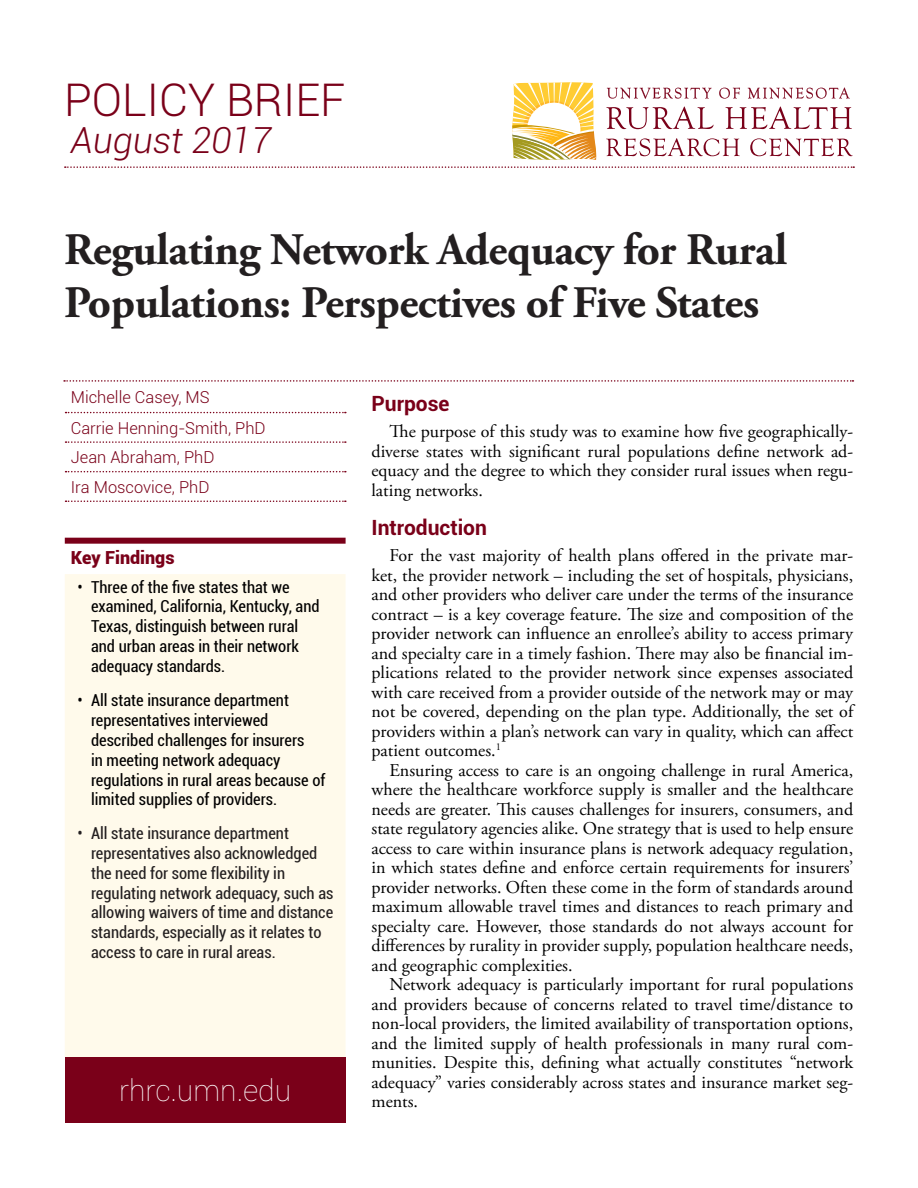
<style>
.page{position:relative;width:918px;height:1188px;background:#fff}
.page>*{position:absolute;margin:0;border:0;box-sizing:border-box;transform-origin:0 0}
.Headline{font:700 45px/52.5px "Adobe Garamond Pro";letter-spacing:-.01em;color:#231f20}
.t1{font:300 45px "Roboto";color:#7a0019}
.t2{font:italic 300 36px "Roboto";color:#7a0019}
.t3{font:100 30px "Roboto";color:#fff}
.Section_header{font:700 21px "Roboto";color:#7a0019}
.t4{font:18px/19.5px "Adobe Garamond Pro";color:#000;text-align:justify}
.t5{font:900 18px "Roboto";color:#7a0019}
.t6{font:condensed 16.5px/19.8px "Roboto";color:#000}
.t7{font:condensed 16.5px/19.8px "Roboto";color:#231f20}
.t8{font:300 16.5px "Roboto";color:#7a0019}
</style>
<div class="page">
<svg style="left:606px;top:107px;width:108px;height:22px"></svg>
<svg style="left:725px;top:107px;width:127px;height:22px"></svg>
<svg style="left:606px;top:138px;width:134px;height:18px"></svg>
<svg style="left:750px;top:138px;width:103px;height:18px"></svg>
<svg style="left:607px;top:88px;width:105px;height:11px"></svg>
<svg style="left:719px;top:88px;width:21px;height:11px"></svg>
<svg style="left:748px;top:87px;width:102px;height:12px"></svg>
<svg style="left:512px;top:82px;width:85px;height:78px"></svg>
<svg style="left:65px;top:166px;width:789px;height:2px"></svg>
<svg style="left:64px;top:380px;width:789px;height:2px"></svg>
<div style="left:65px;top:574px;width:281px;height:483px;background:#fffaeb"></div>
<div style="left:65px;top:1057px;width:281px;height:66px;background:#7a0019"></div>
<svg style="left:66px;top:412px;width:280px;height:1px"></svg>
<svg style="left:66px;top:441px;width:280px;height:2px"></svg>
<svg style="left:66px;top:471px;width:280px;height:1px"></svg>
<svg style="left:66px;top:501px;width:280px;height:1px"></svg>
<div style="left:65px;top:538px;width:281px;height:6px;background:#7a0019"></div>
<p class="t1" style="left:64px;top:68px;width:282px">POLICY BRIEF</p>
<p class="t2" style="left:71px;top:115px;width:202px">August 2017</p>
<p class="Headline" style="left:64px;top:224px;width:725px">Regulating Network Adequacy for Rural<br>Populations: Perspectives of Five States</p>
<p class="t8" style="left:71px;top:386px;width:140px">Michelle Casey, MS</p>
<p class="t8" style="left:71px;top:416px;width:196px">Carrie Henning-Smith, PhD</p>
<p class="t8" style="left:71px;top:446px;width:145px">Jean Abraham, PhD</p>
<p class="t8" style="left:71px;top:475px;width:140px">Ira Moscovice, PhD</p>
<p class="t5" style="left:71px;top:545px;width:105px">Key Findings</p>
<p class="t6" style="left:91px;top:576px;width:230px;text-indent:-14px">• Three of the five states that we examined, California, Kentucky, and<br>Texas, distinguish between rural and urban areas in their network adequacy standards.</p>
<p class="t6" style="left:91px;top:690px;width:236px;text-indent:-14px">• All state insurance department representatives interviewed described challenges for insurers<br>in meeting network adequacy regulations in rural areas because of limited supplies of providers.</p>
<p class="t7" style="left:91px;top:823px;width:244px;text-indent:-14px">• All state insurance department representatives also acknowledged the need for some flexibility in regulating network adequacy, such as allowing waivers of time and distance standards, especially as it relates to access to care in rural areas.</p>
<p class="t3" style="left:119px;top:1070px;width:173px">rhrc.umn.edu</p>
<p class="Section_header" style="left:372px;top:389px;width:80px">Purpose</p>
<p class="t4" style="left:372px;top:422px;width:483px;text-indent:18px">The purpose of this study was to examine how five geographically&shy;diverse states with significant rural populations define network ad&shy;equacy and the degree to which they consider rural issues when regu&shy;lating networks.</p>
<p class="Section_header" style="left:372px;top:512px;width:117px">Introduction</p>
<p class="t4" style="left:372px;top:546px;width:483px;text-indent:18px">For the vast majority of health plans offered in the private mar&shy;ket, the provider network – including the set of hospitals, physicians, and other providers who deliver care under the terms of the insurance contract – is a key coverage feature. The size and composition of the provider network can influence an enrollee’s ability to access primary and specialty care in a timely fashion. There may also be financial im&shy;plications related to the provider network since expenses associated with care received from a provider outside of the network may or may not be covered, depending on the plan type. Additionally, the set of providers within a plan’s network can vary in quality, which can affect patient outcomes.<sup>1</sup></p>
<p class="t4" style="left:372px;top:761px;width:483px;text-indent:18px">Ensuring access to care is an ongoing challenge in rural America, where the healthcare workforce supply is smaller and the healthcare needs are greater. This causes challenges for insurers, consumers, and state regulatory agencies alike. One strategy that is used to help ensure access to care within insurance plans is network adequacy regulation, in which states define and enforce certain requirements for insurers’ provider networks. Often these come in the form of standards around maximum allowable travel times and distances to reach primary and specialty care. However, those standards do not always account for differences by rurality in provider supply, population healthcare needs, and geographic complexities.</p>
<p class="t4" style="left:372px;top:975px;width:483px;text-indent:18px">Network adequacy is particularly important for rural populations and providers because of concerns related to travel time/distance to non-local providers, the limited availability of transportation options, and the limited supply of health professionals in many rural com&shy;munities. Despite this, defining what actually constitutes “network adequacy” varies considerably across states and insurance market seg&shy;ments.</p>
</div>
